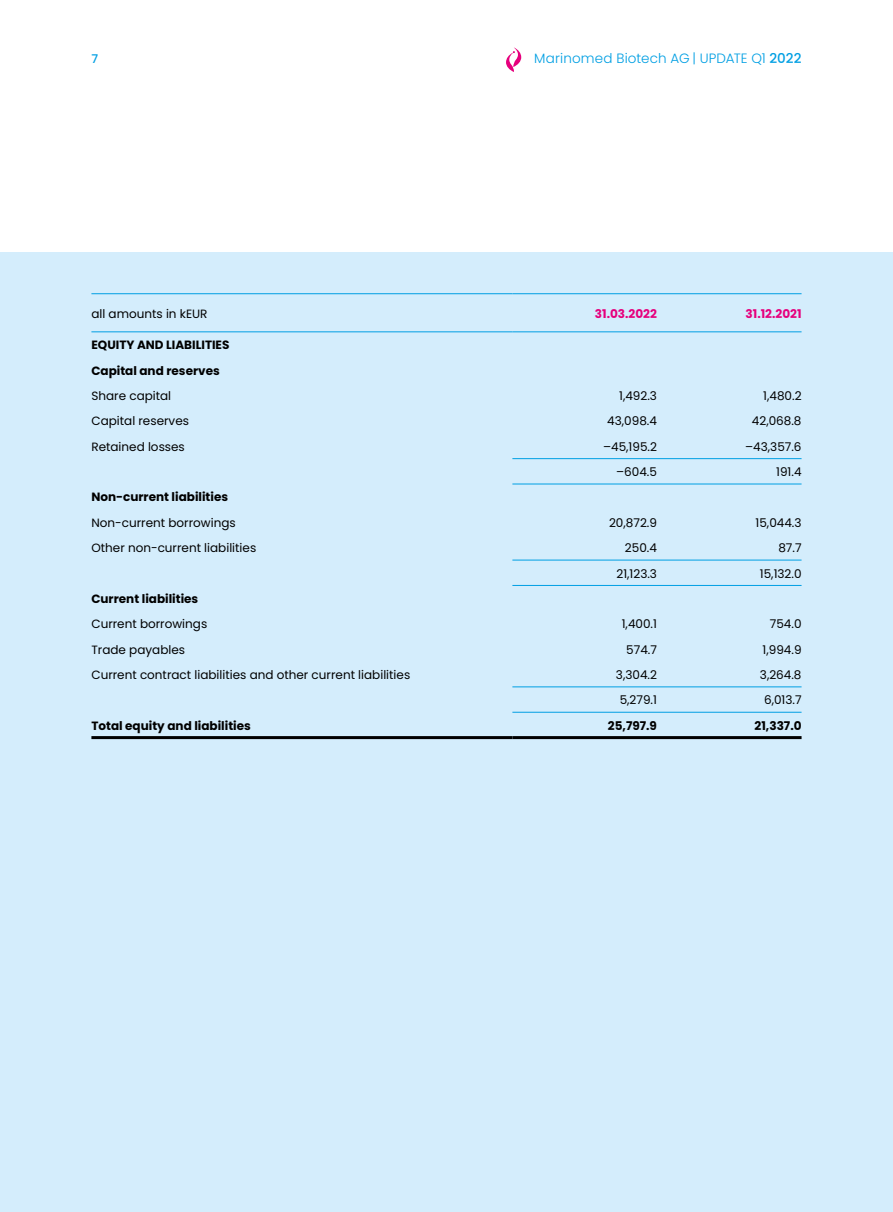
<style>
.page{position:relative;width:893px;height:1212px;background:#fff}
.page>*{position:absolute;margin:0;border:0;box-sizing:border-box;transform-origin:0 0}
.t1{font:300 13.5px "Poppins";letter-spacing:.01em;color:#009fe3}
.t2{font:12px "Poppins";color:#000}
.t3{font:700 12px/25.3px "Poppins";color:#000}
.t4{font:700 12px "Poppins";color:#e6007d}
.t5{font:500 12px "Poppins";color:#009fe3}
.s1{font-weight:500}
</style>
<div class="page">
<div style="left:0;top:252px;width:893px;height:960px;background:#d4edfc"></div>
<hr style="left:91px;top:293px;width:421px;height:1px;background:#009fe3">
<hr style="left:512px;top:293px;width:145px;height:1px;background:#009fe3">
<hr style="left:657px;top:293px;width:144px;height:1px;background:#009fe3">
<hr style="left:91px;top:331px;width:421px;height:1px;background:#009fe3">
<hr style="left:512px;top:331px;width:145px;height:1px;background:#009fe3">
<hr style="left:657px;top:331px;width:144px;height:1px;background:#009fe3">
<hr style="left:512px;top:458px;width:145px;height:1px;background:#009fe3">
<hr style="left:657px;top:458px;width:144px;height:1px;background:#009fe3">
<hr style="left:512px;top:484px;width:145px;height:1px;background:#009fe3">
<hr style="left:657px;top:484px;width:144px;height:1px;background:#009fe3">
<hr style="left:512px;top:560px;width:145px;height:1px;background:#009fe3">
<hr style="left:657px;top:560px;width:144px;height:1px;background:#009fe3">
<hr style="left:512px;top:585px;width:145px;height:1px;background:#009fe3">
<hr style="left:657px;top:585px;width:144px;height:1px;background:#009fe3">
<hr style="left:512px;top:686px;width:145px;height:1px;background:#009fe3">
<hr style="left:657px;top:686px;width:144px;height:1px;background:#009fe3">
<hr style="left:512px;top:712px;width:145px;height:1px;background:#009fe3">
<hr style="left:657px;top:712px;width:144px;height:1px;background:#009fe3">
<hr style="left:91px;top:736px;width:421px;height:3px;background:#000">
<hr style="left:512px;top:736px;width:145px;height:3px;background:#000">
<hr style="left:657px;top:736px;width:144px;height:3px;background:#000">
<svg style="left:506px;top:48px;width:15px;height:24px"></svg>
<p class="t5" style="left:91px;top:52px;width:8px">7</p>
<p class="t1" style="left:534px;top:50px;width:269px">Marinomed Biotech AG | UPDATE Q1 <span class="s1">2022</span></p>
<p class="t2" style="left:91px;top:306px;width:118px">all amounts in kEUR</p>
<p class="t4" style="left:595px;top:306px;width:64px">31.03.2022</p>
<p class="t4" style="left:746px;top:306px;width:57px">31.12.2021</p>
<p class="t3" style="left:91px;top:332px;width:140px">EQUITY AND LIABILITIES<br>Capital and reserves</p>
<p class="t2" style="left:91px;top:389px;width:81px">Share capital</p>
<p class="t2" style="left:619px;top:389px;width:39px">1,492.3</p>
<p class="t2" style="left:763px;top:389px;width:40px">1,480.2</p>
<p class="t2" style="left:91px;top:414px;width:99px">Capital reserves</p>
<p class="t2" style="left:607px;top:414px;width:51px">43,098.4</p>
<p class="t2" style="left:752px;top:414px;width:51px">42,068.8</p>
<p class="t2" style="left:91px;top:440px;width:95px">Retained losses</p>
<p class="t2" style="left:603px;top:440px;width:55px">–45,195.2</p>
<p class="t2" style="left:745px;top:440px;width:58px">–43,357.6</p>
<p class="t2" style="left:616px;top:465px;width:42px">–604.5</p>
<p class="t2" style="left:776px;top:465px;width:27px">191.4</p>
<p class="t3" style="left:91px;top:485px;width:138px">Non-current liabilities</p>
<p class="t2" style="left:91px;top:516px;width:146px">Non-current borrowings</p>
<p class="t2" style="left:609px;top:516px;width:49px">20,872.9</p>
<p class="t2" style="left:756px;top:516px;width:47px">15,044.3</p>
<p class="t2" style="left:91px;top:541px;width:166px">Other non-current liabilities</p>
<p class="t2" style="left:625px;top:541px;width:34px">250.4</p>
<p class="t2" style="left:778px;top:541px;width:25px">87.7</p>
<p class="t2" style="left:616px;top:566px;width:42px">21,123.3</p>
<p class="t2" style="left:760px;top:566px;width:43px">15,132.0</p>
<p class="t3" style="left:91px;top:586px;width:108px">Current liabilities</p>
<p class="t2" style="left:91px;top:617px;width:117px">Current borrowings</p>
<p class="t2" style="left:622px;top:617px;width:37px">1,400.1</p>
<p class="t2" style="left:770px;top:617px;width:33px">754.0</p>
<p class="t2" style="left:91px;top:642px;width:95px">Trade payables</p>
<p class="t2" style="left:626px;top:642px;width:32px">574.7</p>
<p class="t2" style="left:763px;top:642px;width:40px">1,994.9</p>
<p class="t2" style="left:91px;top:668px;width:320px">Current contract liabilities and other current liabilities</p>
<p class="t2" style="left:616px;top:668px;width:43px">3,304.2</p>
<p class="t2" style="left:760px;top:668px;width:43px">3,264.8</p>
<p class="t2" style="left:620px;top:693px;width:39px">5,279.1</p>
<p class="t2" style="left:764px;top:693px;width:39px">6,013.7</p>
<p class="t3" style="left:91px;top:713px;width:161px">Total equity and liabilities</p>
<p class="t3" style="left:608px;top:713px;width:51px">25,797.9</p>
<p class="t3" style="left:755px;top:713px;width:48px">21,337.0</p>
</div>
